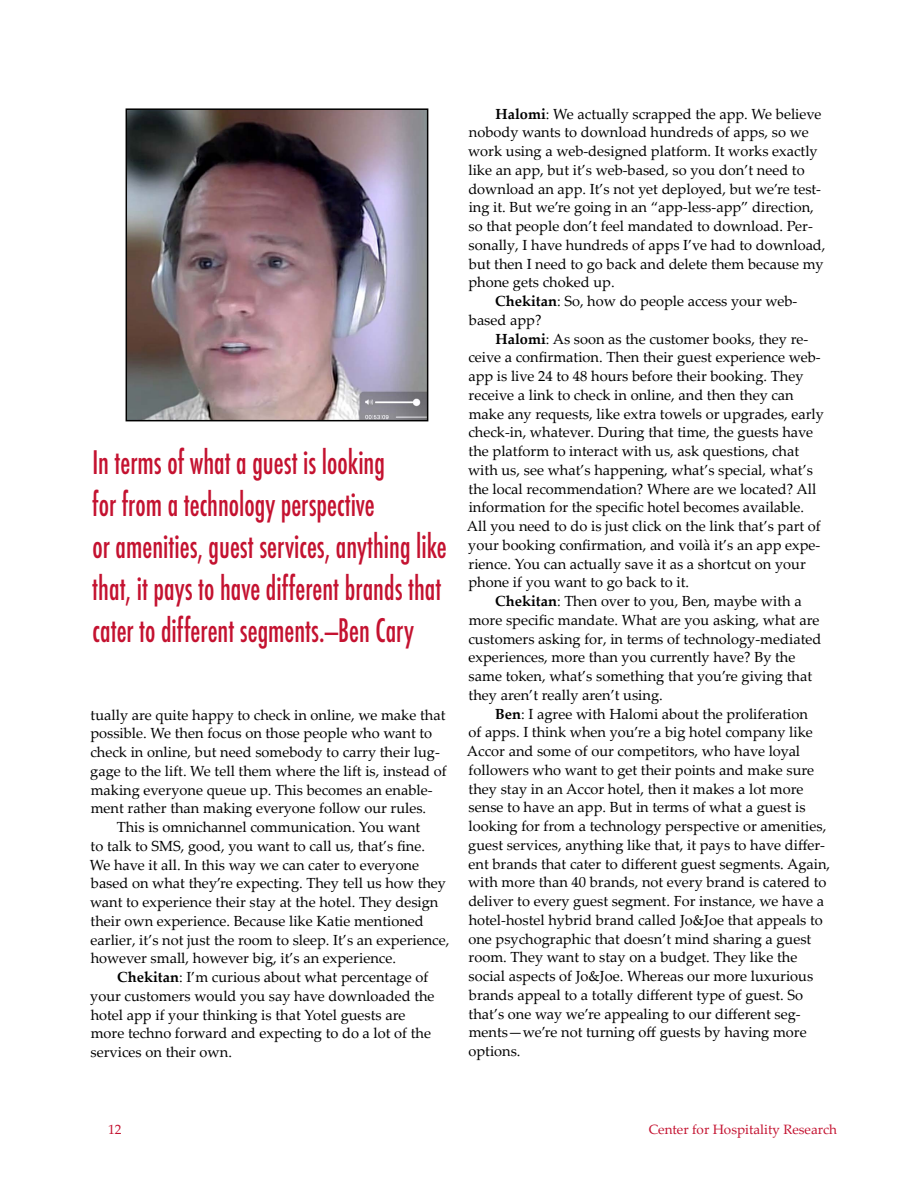
<style>
.page{position:relative;width:918px;height:1188px;background:#fff}
.page>*{position:absolute;margin:0;border:0;box-sizing:border-box;transform-origin:0 0}
.pull_quote{font:500 condensed 31.5px/42px "Futura";color:#c41230;scale:.85 1}
._9_75_12_5_Indented{font:14.7px/18.8px "Palatino Linotype";color:#000}
.t1{font:13.5px "Palatino Linotype";color:#c41230}
.s1{font-weight:700}
</style>
<div class="page">
<img style="left:129px;top:111px;width:296px;height:307px">
<div style="left:126px;top:108px;width:302px;height:313px;border:2px solid #000"></div>
<p class="pull_quote" style="left:92px;top:441px;width:419px">In terms of what a guest is looking<br>for from a technology perspective<br>or amenities, guest services, anything like that, it pays to have different brands that cater to different segments.—Ben Cary</p>
<p class="_9_75_12_5_Indented" style="left:90px;top:705px;width:358px">tually are quite happy to check in online, we make that possible. We then focus on those people who want to check in online, but need somebody to carry their lug&shy;gage to the lift. We tell them where the lift is, instead of making everyone queue up. This becomes an enable&shy;ment rather than making everyone follow our rules.</p>
<p class="_9_75_12_5_Indented" style="left:90px;top:817px;width:361px;text-indent:27px">This is omnichannel communication. You want<br>to talk to SMS, good, you want to call us, that’s fine.<br>We have it all. In this way we can cater to everyone based on what they’re expecting. They tell us how they want to experience their stay at the hotel. They design their own experience. Because like Katie mentioned earlier, it’s not just the room to sleep. It’s an experience, however small, however big, it’s an experience.</p>
<p class="_9_75_12_5_Indented" style="left:90px;top:967px;width:346px;text-indent:27px"><span class="s1">Chekitan</span>: I’m curious about what percentage of your customers would you say have downloaded the hotel app if your thinking is that Yotel guests are more techno forward and expecting to do a lot of the services on their own.</p>
<p class="_9_75_12_5_Indented" style="left:468px;top:104px;width:359px;text-indent:27px"><span class="s1">Halomi</span>: We actually scrapped the app. We believe nobody wants to download hundreds of apps, so we work using a web-designed platform. It works exactly like an app, but it’s web-based, so you don’t need to download an app. It’s not yet deployed, but we’re test&shy;ing it. But we’re going in an “app-less-app” direction, so that people don’t feel mandated to download. Per&shy;sonally, I have hundreds of apps I’ve had to download, but then I need to go back and delete them because my phone gets choked up.</p>
<p class="_9_75_12_5_Indented" style="left:469px;top:291px;width:330px;text-indent:26px"><span class="s1">Chekitan</span>: So, how do people access your web&shy;based app?</p>
<p class="_9_75_12_5_Indented" style="left:467px;top:329px;width:359px;text-indent:29px"><span class="s1">Halomi</span>: As soon as the customer books, they re&shy;ceive a confirmation. Then their guest experience web&shy;app is live 24 to 48 hours before their booking. They receive a link to check in online, and then they can make any requests, like extra towels or upgrades, early check-in, whatever. During that time, the guests have the platform to interact with us, ask questions, chat with us, see what’s happening, what’s special, what’s the local recommendation? Where are we located? All information for the specific hotel becomes available.<br>All you need to do is just click on the link that’s part of your booking confirmation, and voilà it’s an app expe&shy;rience. You can actually save it as a shortcut on your phone if you want to go back to it.</p>
<p class="_9_75_12_5_Indented" style="left:468px;top:591px;width:355px;text-indent:27px"><span class="s1">Chekitan</span>: Then over to you, Ben, maybe with a more specific mandate. What are you asking, what are customers asking for, in terms of technology-mediated experiences, more than you currently have? By the same token, what’s something that you’re giving that they aren’t really aren’t using.</p>
<p class="_9_75_12_5_Indented" style="left:467px;top:704px;width:365px;text-indent:28px"><span class="s1">Ben</span>: I agree with Halomi about the proliferation<br>of apps. I think when you’re a big hotel company like Accor and some of our competitors, who have loyal followers who want to get their points and make sure they stay in an Accor hotel, then it makes a lot more sense to have an app. But in terms of what a guest is looking for from a technology perspective or amenities, guest services, anything like that, it pays to have differ&shy;ent brands that cater to different guest segments. Again, with more than 40 brands, not every brand is catered to deliver to every guest segment. For instance, we have a hotel-hostel hybrid brand called Jo&amp;Joe that appeals to one psychographic that doesn’t mind sharing a guest room. They want to stay on a budget. They like the social aspects of Jo&amp;Joe. Whereas our more luxurious brands appeal to a totally different type of guest. So that’s one way we’re appealing to our different seg&shy;ments—we’re not turning off guests by having more options.</p>
<p class="t1" style="left:108px;top:1120px;width:15px">12</p>
<p class="t1" style="left:649px;top:1120px;width:190px">Center for Hospitality Research</p>
</div>
